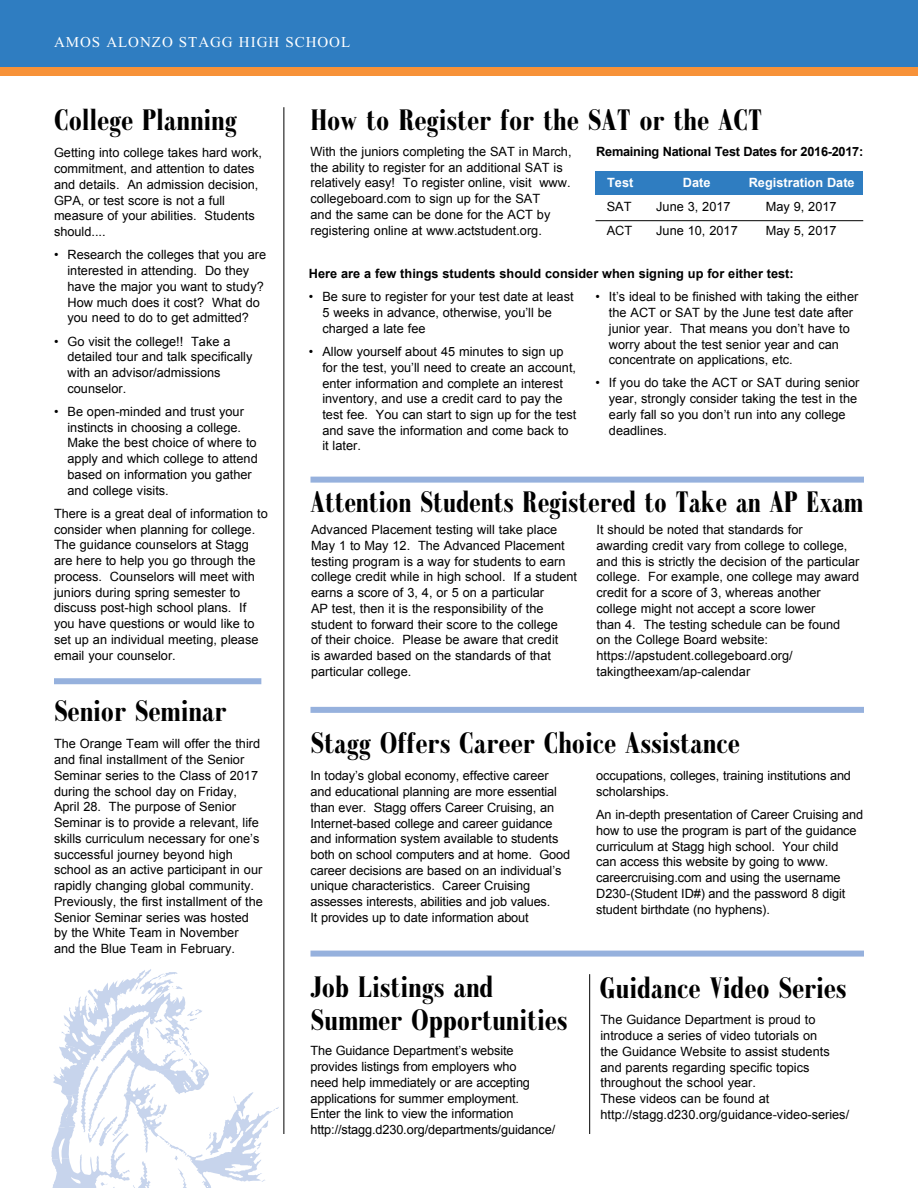
<style>
.page{position:relative;width:918px;height:1188px;background:#fff}
.page>*{position:absolute;margin:0;border:0;box-sizing:border-box;transform-origin:0 0}
.t1{font:700 30px/33px "Galileo FLF";color:#000}
.t2{font:700 30px "Galileo FLF";color:#000;scale:.96 1}
.t3{font:15px "Times New Roman";letter-spacing:.065em;color:#fff}
.t4{font:12.75px/15.8px "Arial";color:#000}
.t5{font:700 12.75px "Arial";color:#000}
.t6{font:700 12.75px "Arial";letter-spacing:-.02em;color:#000}
.t7{font:700 12.75px "Arial";color:#fff}
</style>
<div class="page">
<svg style="left:51px;top:969px;width:228px;height:219px"></svg>
<div style="left:596px;top:171px;width:267px;height:24px;background:#2f7dc1"></div>
<div style="left:0;top:0;width:918px;height:68px;background:#2f7dc1"></div>
<div style="left:0;top:68px;width:918px;height:8px;background:#f79239"></div>
<hr style="left:284px;top:107px;width:1px;height:1027px;background:#000">
<div style="left:310px;top:477px;width:554px;height:6px;background:#96b1dd"></div>
<div style="left:310px;top:707px;width:554px;height:6px;background:#96b1dd"></div>
<div style="left:310px;top:951px;width:554px;height:6px;background:#96b1dd"></div>
<div style="left:54px;top:678px;width:207px;height:6px;background:#96b1dd"></div>
<hr style="left:596px;top:220px;width:267px;height:1px;background:#000">
<hr style="left:589px;top:974px;width:1px;height:160px;background:#000">
<p class="t3" style="left:54px;top:34px;width:298px">AMOS ALONZO STAGG HIGH SCHOOL</p>
<h1 class="t1" style="left:54px;top:105px;width:184px">College Planning</h1>
<p class="t4" style="left:54px;top:145px;width:210px">Getting into college takes hard work, commitment, and attention to dates and details. An admission decision,<br>GPA, or test score is not a full measure of your abilities. Students should....</p>
<p class="t4" style="left:68px;top:247px;width:200px;text-indent:-14px">• Research the colleges that you are interested in attending. Do they have the major you want to study?<br>How much does it cost? What do you need to do to get admitted?</p>
<p class="t4" style="left:68px;top:333px;width:186px;text-indent:-14px">• Go visit the college!! Take a detailed tour and talk specifically with an advisor/admissions counselor.</p>
<p class="t4" style="left:68px;top:404px;width:192px;text-indent:-14px">• Be open-minded and trust your instincts in choosing a college.<br>Make the best choice of where to apply and which college to attend based on information you gather and college visits.</p>
<p class="t4" style="left:54px;top:506px;width:215px">There is a great deal of information to consider when planning for college.<br>The guidance counselors at Stagg are here to help you go through the process. Counselors will meet with juniors during spring semester to discuss post-high school plans. If you have questions or would like to set up an individual meeting, please email your counselor.</p>
<h1 class="t1" style="left:54px;top:696px;width:174px">Senior Seminar</h1>
<p class="t4" style="left:54px;top:736px;width:210px">The Orange Team will offer the third and final installment of the Senior Seminar series to the Class of 2017 during the school day on Friday, April 28. The purpose of Senior Seminar is to provide a relevant, life skills curriculum necessary for one’s successful journey beyond high school as an active participant in our rapidly changing global community.<br>Previously, the first installment of the Senior Seminar series was hosted by the White Team in November and the Blue Team in February.</p>
<h1 class="t1" style="left:310px;top:105px;width:453px">How to Register for the SAT or the ACT</h1>
<p class="t4" style="left:311px;top:144px;width:263px">With the juniors completing the SAT in March, the ability to register for an additional SAT is relatively easy! To register online, visit www. collegeboard.com to sign up for the SAT<br>and the same can be done for the ACT by registering online at www.actstudent.org.</p>
<p class="t6" style="left:596px;top:143px;width:269px">Remaining National Test Dates for 2016-2017:</p>
<p class="t7" style="left:607px;top:174px;width:28px">Test</p>
<p class="t7" style="left:683px;top:174px;width:29px">Date</p>
<p class="t7" style="left:749px;top:174px;width:107px">Registration Date</p>
<p class="t4" style="left:607px;top:199px;width:26px">SAT</p>
<p class="t4" style="left:656px;top:199px;width:76px">June 3, 2017</p>
<p class="t4" style="left:766px;top:199px;width:72px">May 9, 2017</p>
<p class="t4" style="left:607px;top:223px;width:27px">ACT</p>
<p class="t4" style="left:656px;top:223px;width:83px">June 10, 2017</p>
<p class="t4" style="left:766px;top:223px;width:72px">May 5, 2017</p>
<p class="t5" style="left:309px;top:265px;width:486px">Here are a few things students should consider when signing up for either test:</p>
<p class="t4" style="left:322px;top:289px;width:253px;text-indent:-14px">• Be sure to register for your test date at least<br>5 weeks in advance, otherwise, you’ll be charged a late fee</p>
<p class="t4" style="left:322px;top:344px;width:256px;text-indent:-14px">• Allow yourself about 45 minutes to sign up for the test, you’ll need to create an account, enter information and complete an interest inventory, and use a credit card to pay the test fee. You can start to sign up for the test and save the information and come back to it later.</p>
<p class="t4" style="left:609px;top:289px;width:251px;text-indent:-14px">• It’s ideal to be finished with taking the either the ACT or SAT by the June test date after junior year. That means you don’t have to worry about the test senior year and can concentrate on applications, etc.</p>
<p class="t4" style="left:609px;top:375px;width:252px;text-indent:-14px">• If you do take the ACT or SAT during senior year, strongly consider taking the test in the early fall so you don’t run into any college deadlines.</p>
<h1 class="t2" style="left:310px;top:486px;width:577px">Attention Students Registered to Take an AP Exam</h1>
<p class="t4" style="left:311px;top:522px;width:268px">Advanced Placement testing will take place May 1 to May 12. The Advanced Placement testing program is a way for students to earn college credit while in high school. If a student earns a score of 3, 4, or 5 on a particular<br>AP test, then it is the responsibility of the student to forward their score to the college<br>of their choice. Please be aware that credit<br>is awarded based on the standards of that particular college.</p>
<p class="t4" style="left:597px;top:522px;width:264px">It should be noted that standards for<br>awarding credit vary from college to college, and this is strictly the decision of the particular college. For example, one college may award credit for a score of 3, whereas another college might not accept a score lower<br>than 4. The testing schedule can be found<br>on the College Board website: https://apstudent.collegeboard.org/ takingtheexam/ap-calendar</p>
<h1 class="t1" style="left:310px;top:728px;width:431px">Stagg Offers Career Choice Assistance</h1>
<p class="t4" style="left:311px;top:768px;width:261px">In today’s global economy, effective career and educational planning are more essential than ever. Stagg offers Career Cruising, an Internet-based college and career guidance and information system available to students both on school computers and at home. Good career decisions are based on an individual’s unique characteristics. Career Cruising assesses interests, abilities and job values.<br>It provides up to date information about</p>
<p class="t4" style="left:596px;top:768px;width:256px">occupations, colleges, training institutions and scholarships.</p>
<p class="t4" style="left:596px;top:807px;width:268px">An in-depth presentation of Career Cruising and how to use the program is part of the guidance curriculum at Stagg high school. Your child<br>can access this website by going to www. careercruising.com and using the username D230-(Student ID#) and the password 8 digit student birthdate (no hyphens).</p>
<h1 class="t1" style="left:310px;top:971px;width:259px">Job Listings and<br>Summer Opportunities</h1>
<p class="t4" style="left:311px;top:1043px;width:246px">The Guidance Department’s website provides listings from employers who<br>need help immediately or are accepting applications for summer employment.<br>Enter the link to view the information http://stagg.d230.org/departments/guidance/</p>
<h1 class="t1" style="left:599px;top:972px;width:249px">Guidance Video Series</h1>
<p class="t4" style="left:600px;top:1012px;width:250px">The Guidance Department is proud to introduce a series of video tutorials on<br>the Guidance Website to assist students and parents regarding specific topics throughout the school year.<br>These videos can be found at http://stagg.d230.org/guidance-video-series/</p>
</div>
